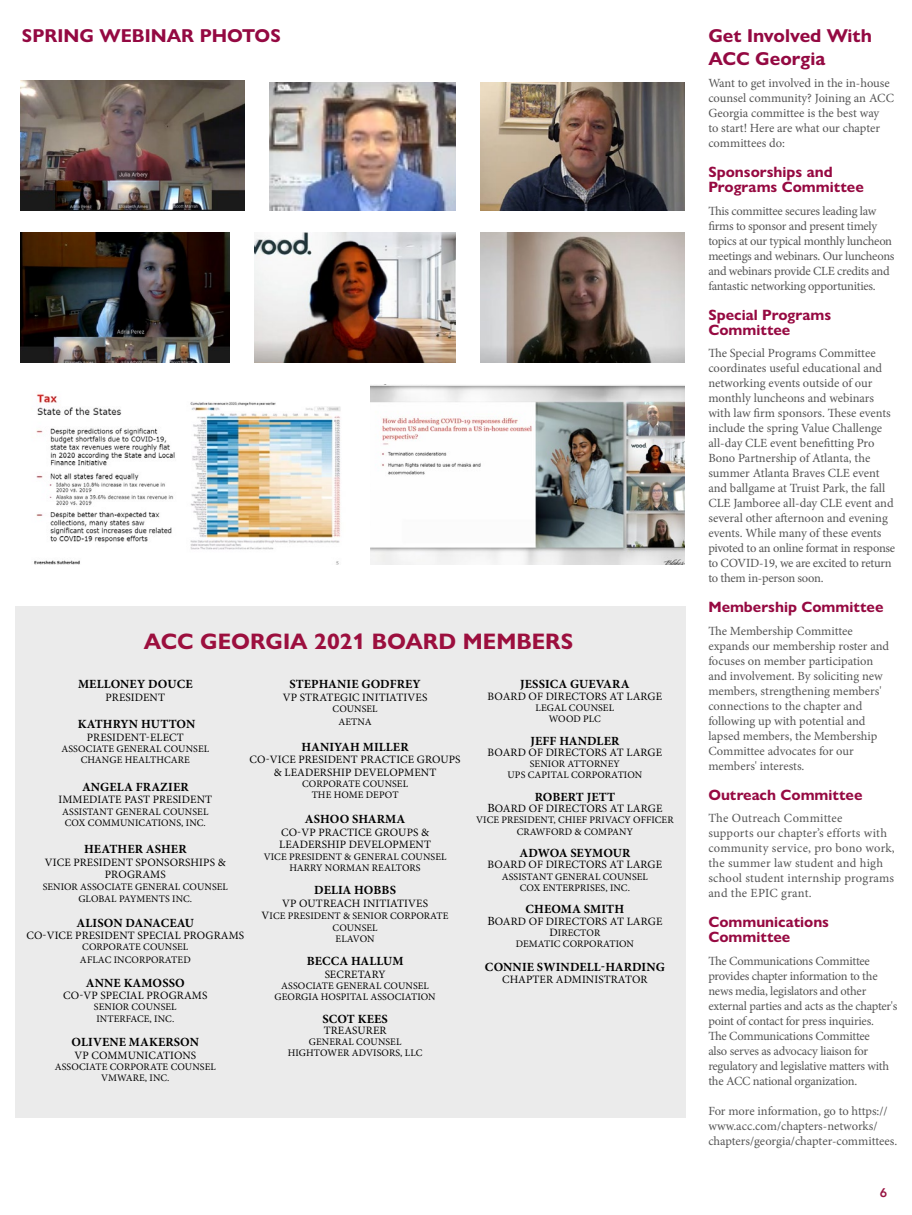
<style>
.page{position:relative;width:912px;height:1215px;background:#fff}
.page>*{position:absolute;margin:0;border:0;box-sizing:border-box;transform-origin:0 0}
.t1{font:700 22.5px "Gill Sans Nova";color:#9c0f3e}
.t2{font:700 18.75px/22.5px "Gill Sans Nova";color:#940942}
.t3{font:700 15px/15px "Gill Sans Nova";color:#960941}
.t4{font:12.5px/15px "Minion Pro";letter-spacing:-.01em;color:#555}
.t5{font:700 12.5px "Minion Pro";letter-spacing:.01em;color:#000}
.t6{font:12.5px/15px "Minion Pro";letter-spacing:.015em;color:#555}
.t7{font:800 12.5px "Avenir";color:#971341}
.t8{font:11.25px/12.5px "Minion Pro";letter-spacing:.01em;color:#000;text-align:center}
.t9{font:10px/11.2px "Minion Pro";letter-spacing:.01em;color:#000;text-align:center}
.s1{font-size:11.25px}
.s2{font-size:12.5px}
</style>
<div class="page">
<img style="left:480px;top:232px;width:204px;height:131px">
<img style="left:20px;top:232px;width:436px;height:131px">
<img style="left:34px;top:393px;width:307px;height:172px">
<img style="left:370px;top:384px;width:314px;height:181px">
<div style="left:235px;top:225px;width:19px;height:143px;background:#fff"></div>
<img style="left:269px;top:83px;width:415px;height:128px">
<div style="left:15px;top:606px;width:670px;height:512px;background:#ebebeb"></div>
<img style="left:20px;top:80px;width:225px;height:130px">
<div style="left:230px;top:221px;width:23px;height:153px;background:#fff"></div>
<div style="left:456px;top:70px;width:23px;height:153px;background:#fff"></div>
<h2 class="t2" style="left:22px;top:25px;width:260px">SPRING WEBINAR PHOTOS</h2>
<h1 class="t1" style="left:144px;top:628px;width:431px">ACC GEORGIA 2021 BOARD MEMBERS</h1>
<p class="t5" style="left:78px;top:676px;width:116px">MELLONEY DOUCE</p>
<p class="t8" style="left:106px;top:691px;width:61px">PRESIDENT</p>
<p class="t5" style="left:78px;top:716px;width:119px">KATHRYN HUTTON</p>
<p class="t8" style="left:87px;top:731px;width:98px">PRESIDENT-ELECT</p>
<p class="t9" style="left:61px;top:743px;width:149px">ASSOCIATE GENERAL COUNSEL<br>CHANGE HEALTHCARE</p>
<p class="t5" style="left:82px;top:778px;width:108px">ANGELA FRAZIER</p>
<p class="t8" style="left:58px;top:794px;width:155px">IMMEDIATE PAST PRESIDENT</p>
<p class="t9" style="left:62px;top:806px;width:148px;text-align:left">ASSISTANT GENERAL COUNSEL<br>COX COMMUNICATIONS, INC.</p>
<p class="t5" style="left:84px;top:841px;width:104px">HEATHER ASHER</p>
<p class="t8" style="left:45px;top:856px;width:182px">VICE PRESIDENT SPONSORSHIPS &amp;<br>PROGRAMS</p>
<p class="t9" style="left:43px;top:880px;width:187px;line-height:12.5px">SENIOR ASSOCIATE GENERAL COUNSEL<br>GLOBAL PAYMENTS INC.</p>
<p class="t5" style="left:77px;top:914px;width:119px">ALISON DANACEAU</p>
<p class="t8" style="left:26px;top:929px;width:219px">CO-VICE PRESIDENT SPECIAL PROGRAMS</p>
<p class="t9" style="left:80px;top:941px;width:112px;line-height:12.5px;text-align:left">CORPORATE COUNSEL<br>AFLAC INCORPORATED</p>
<p class="t5" style="left:86px;top:974px;width:100px">ANNE KAMOSSO</p>
<p class="t8" style="left:63px;top:989px;width:146px">CO-VP SPECIAL PROGRAMS</p>
<p class="t9" style="left:94px;top:1002px;width:84px;text-align:left">SENIOR COUNSEL<br>INTERFACE, INC.</p>
<p class="t5" style="left:72px;top:1033px;width:129px">OLIVENE MAKERSON</p>
<p class="t8" style="left:74px;top:1049px;width:123px">VP COMMUNICATIONS</p>
<p class="t9" style="left:55px;top:1061px;width:162px">ASSOCIATE CORPORATE COUNSEL<br>VMWARE, INC.</p>
<p class="t5" style="left:289px;top:676px;width:133px">STEPHANIE GODFREY</p>
<p class="t8" style="left:283px;top:691px;width:146px">VP STRATEGIC INITIATIVES</p>
<p class="t9" style="left:332px;top:703px;width:47px;line-height:12.5px">COUNSEL<br>AETNA</p>
<p class="t5" style="left:301px;top:738px;width:108px">HANIYAH MILLER</p>
<p class="t8" style="left:249px;top:754px;width:212px">CO-VICE PRESIDENT PRACTICE GROUPS &amp; LEADERSHIP DEVELOPMENT</p>
<p class="t9" style="left:302px;top:778px;width:107px">CORPORATE COUNSEL<br>THE HOME DEPOT</p>
<p class="t5" style="left:305px;top:811px;width:102px">ASHOO SHARMA</p>
<p class="t8" style="left:279px;top:826px;width:153px;text-align:left">CO-VP PRACTICE GROUPS &amp;<br>LEADERSHIP DEVELOPMENT</p>
<p class="t9" style="left:264px;top:851px;width:184px">VICE PRESIDENT &amp; GENERAL COUNSEL<br>HARRY NORMAN REALTORS</p>
<p class="t5" style="left:314px;top:882px;width:83px">DELIA HOBBS</p>
<p class="t8" style="left:282px;top:897px;width:147px">VP OUTREACH INITIATIVES</p>
<p class="t9" style="left:261px;top:911px;width:188px"><span class="s1">V</span>ICE PRESIDENT &amp; SENIOR CORPORATE<br>COUNSEL<br>ELAVON</p>
<p class="t5" style="left:306px;top:953px;width:98px">BECCA HALLUM</p>
<p class="t8" style="left:324px;top:968px;width:62px">SECRETARY</p>
<p class="t9" style="left:274px;top:980px;width:163px">ASSOCIATE GENERAL COUNSEL<br>GEORGIA HOSPITAL ASSOCIATION</p>
<p class="t5" style="left:322px;top:1010px;width:67px">SCOT KEES</p>
<p class="t8" style="left:323px;top:1024px;width:64px">TREASURER</p>
<p class="t9" style="left:288px;top:1036px;width:136px">GENERAL COUNSEL<br>HIGHTOWER ADVISORS, LLC</p>
<p class="t5" style="left:520px;top:676px;width:111px">JESSICA GUEVARA</p>
<p class="t8" style="left:487px;top:690px;width:176px">BOARD OF DIRECTORS AT LARGE</p>
<p class="t9" style="left:535px;top:702px;width:80px">LEGAL COUNSEL<br>WOOD PLC</p>
<p class="t5" style="left:530px;top:732px;width:90px">JEFF HANDLER</p>
<p class="t8" style="left:487px;top:746px;width:176px">BOARD OF DIRECTORS AT LARGE</p>
<p class="t9" style="left:507px;top:758px;width:136px">SENIOR ATTORNEY<br>UPS CAPITAL CORPORATION</p>
<p class="t5" style="left:534px;top:788px;width:82px">ROBERT JETT</p>
<p class="t8" style="left:487px;top:802px;width:176px"><span class="s2">B</span>OARD OF DIRECTORS AT LARGE</p>
<p class="t9" style="left:476px;top:815px;width:199px">VICE PRESIDENT, CHIEF PRIVACY OFFICER<br>CRAWFORD &amp; COMPANY</p>
<p class="t5" style="left:519px;top:844px;width:112px">ADWOA SEYMOUR</p>
<p class="t8" style="left:487px;top:859px;width:176px">BOARD OF DIRECTORS AT LARGE</p>
<p class="t9" style="left:501px;top:871px;width:148px">ASSISTANT GENERAL COUNSEL<br>COX ENTERPRISES, INC.</p>
<p class="t5" style="left:525px;top:901px;width:100px">CHEOMA SMITH</p>
<p class="t8" style="left:487px;top:915px;width:176px"><span class="s2">B</span>OARD OF DIRECTORS AT LARGE</p>
<p class="t9" style="left:515px;top:927px;width:120px"><span class="s1">D</span>IRECTOR<br>DEMATIC CORPORATION</p>
<p class="t5" style="left:485px;top:958px;width:181px">CONNIE SWINDELL-HARDING</p>
<p class="t8" style="left:502px;top:974px;width:147px">CHAPTER ADMINISTRATOR</p>
<h2 class="t2" style="left:708px;top:25px;width:165px">Get Involved With<br>ACC Georgia</h2>
<p class="t4" style="left:708px;top:76px;width:187px">Want to get involved in the in-house counsel community? Joining an ACC<br>Georgia committee is the best way<br>to start! Here are what our chapter committees do:</p>
<p class="t3" style="left:708px;top:165px;width:157px">Sponsorships and<br>Programs Committee</p>
<p class="t4" style="left:708px;top:204px;width:187px">This committee secures leading law firms to sponsor and present timely topics at our typical monthly luncheon meetings and webinars. Our luncheons and webinars provide CLE credits and fantastic networking opportunities.</p>
<p class="t3" style="left:708px;top:307px;width:124px">Special Programs<br>Committee</p>
<p class="t4" style="left:708px;top:346px;width:188px">The Special Programs Committee coordinates useful educational and networking events outside of our monthly luncheons and webinars with law firm sponsors. These events include the spring Value Challenge all-day CLE event benefitting Pro Bono Partnership of Atlanta, the summer Atlanta Braves CLE event and ballgame at Truist Park, the fall CLE Jamboree all-day CLE event and several other afternoon and evening events. While many of these events pivoted to an online format in response to COVID-19, we are excited to return to them in-person soon.</p>
<p class="t3" style="left:708px;top:600px;width:176px">Membership Committee</p>
<p class="t4" style="left:708px;top:624px;width:182px">The Membership Committee expands our membership roster and focuses on member participation and involvement. By soliciting new members, strengthening members' connections to the chapter and following up with potential and lapsed members, the Membership<br>Committee advocates for our members' interests.</p>
<p class="t3" style="left:708px;top:787px;width:156px">Outreach Committee</p>
<p class="t6" style="left:708px;top:811px;width:188px">The Outreach Committee<br>supports our chapter’s efforts with community service, pro bono work, the summer law student and high school student internship programs and the EPIC grant.</p>
<p class="t3" style="left:708px;top:915px;width:122px">Communications<br>Committee</p>
<p class="t4" style="left:708px;top:954px;width:190px">The Communications Committee provides chapter information to the news media, legislators and other external parties and acts as the chapter's point of contact for press inquiries.<br>The Communications Committee<br>also serves as advocacy liaison for regulatory and legislative matters with the ACC national organization.</p>
<p class="t4" style="left:708px;top:1104px;width:190px">For more information, go to https:// www.acc.com/chapters-networks/ chapters/georgia/chapter-committees.</p>
<p class="t7" style="left:879px;top:1183px;width:9px">6</p>
</div>
